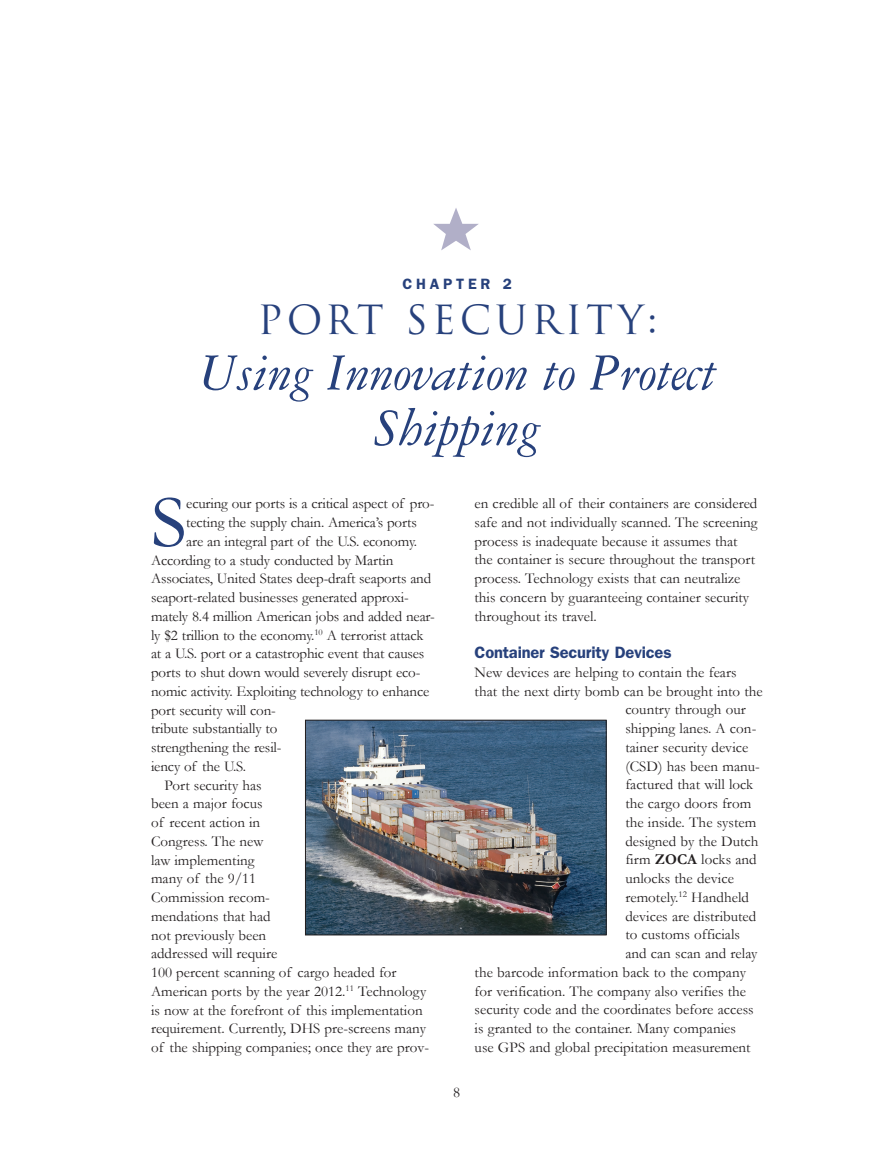
<style>
.page{position:relative;width:891px;height:1161px;background:#fff}
.page>*{position:absolute;margin:0;border:0;box-sizing:border-box;transform-origin:0 0}
.First_Para{font:75.15px "Garamond";color:#27417c}
.Chapter_Title{font:italic 55.5px/55.5px "Garamond Three";letter-spacing:-.01em;color:#27417c;text-align:center}
.Chapter_Title_2{font:39.15px "Trajan";letter-spacing:.1em;color:#27417c}
.A_head{font:600 16.5px "Franklin Gothic";letter-spacing:-.01em;color:#27417c}
.Body_Text{font:15px/18.8px "Garamond";color:#231f20}
.First_Para-2{font:15px "Garamond";letter-spacing:-.01em;color:#231f20}
.t1{font:600 15px "Franklin Gothic";color:#27417c}
.s1{font-weight:700}
</style>
<div class="page">
<img style="left:307px;top:722px;width:298px;height:211px">
<div style="left:305px;top:720px;width:302px;height:215px;border:1px solid #231f20"></div>
<p class="t1" style="left:403px;top:275px;width:111px">Cha pt er 2</p>
<p class="Chapter_Title_2" style="left:258px;top:296px;width:401px">PORT SECURITY:</p>
<p class="Chapter_Title" style="left:199px;top:346px;width:519px">Using Innovation to Protect<br>Shipping</p>
<p class="First_Para" style="left:151px;top:477px;width:37px">S</p>
<p class="First_Para-2" style="left:186px;top:495px;width:250px">ecuring our ports is a critical aspect of pro-</p>
<p class="First_Para-2" style="left:186px;top:513px;width:232px">tecting the supply chain. America’s ports</p>
<p class="First_Para-2" style="left:186px;top:532px;width:232px">are an integral part of the U.S. economy.</p>
<p class="First_Para-2" style="left:151px;top:551px;width:244px">According to a study conducted by Martin</p>
<p class="First_Para-2" style="left:151px;top:570px;width:282px">Associates, United States deep-draft seaports and</p>
<p class="First_Para-2" style="left:151px;top:588px;width:259px">seaport-related businesses generated approxi-</p>
<p class="First_Para-2" style="left:151px;top:607px;width:285px">mately 8.4 million American jobs and added near-</p>
<p class="First_Para-2" style="left:151px;top:626px;width:274px">ly $2 trillion to the economy.<sup>10</sup> A terrorist attack</p>
<p class="First_Para-2" style="left:151px;top:645px;width:275px">at a U.S. port or a catastrophic event that causes</p>
<p class="First_Para-2" style="left:151px;top:663px;width:271px">ports to shut down would severely disrupt eco-</p>
<p class="First_Para-2" style="left:151px;top:682px;width:280px">nomic activity. Exploiting technology to enhance</p>
<p class="First_Para-2" style="left:151px;top:701px;width:126px">port security will con-</p>
<p class="First_Para-2" style="left:151px;top:720px;width:128px">tribute substantially to</p>
<p class="First_Para-2" style="left:151px;top:738px;width:132px">strengthening the resil-</p>
<p class="First_Para-2" style="left:151px;top:757px;width:96px">iency of the U.S.</p>
<p class="Body_Text" style="left:151px;top:775px;width:280px;text-indent:14px">Port security has<br>been a major focus<br>of recent action in<br>Congress. The new<br>law implementing<br>many of the 9/11<br>Commission recom-<br>mendations that had<br>not previously been<br>addressed will require<br>100 percent scanning of cargo headed for<br>American ports by the year 2012.<sup>11</sup> Technology is now at the forefront of this implementation requirement. Currently, DHS pre-screens many of the shipping companies; once they are prov-</p>
<p class="Body_Text" style="left:475px;top:494px;width:284px">en credible all of their containers are considered safe and not individually scanned. The screening process is inadequate because it assumes that the container is secure throughout the transport process. Technology exists that can neutralize this concern by guaranteeing container security throughout its travel.</p>
<p class="A_head" style="left:475px;top:643px;width:199px">Container Security Devices</p>
<p class="Body_Text" style="left:475px;top:663px;width:264px">New devices are helping to contain the fears</p>
<p class="Body_Text" style="left:475px;top:681px;width:290px">that the next dirty bomb can be brought into the</p>
<p class="Body_Text" style="left:625px;top:700px;width:122px">country through our</p>
<p class="Body_Text" style="left:625px;top:719px;width:133px">shipping lanes. A con-</p>
<p class="Body_Text" style="left:625px;top:738px;width:125px">tainer security device</p>
<p class="Body_Text" style="left:625px;top:756px;width:136px">(CSD) has been manu-</p>
<p class="Body_Text" style="left:625px;top:775px;width:129px">factured that will lock</p>
<p class="Body_Text" style="left:625px;top:794px;width:127px">the cargo doors from</p>
<p class="Body_Text" style="left:625px;top:813px;width:133px">the inside. The system</p>
<p class="Body_Text" style="left:625px;top:831px;width:135px">designed by the Dutch</p>
<p class="Body_Text" style="left:625px;top:850px;width:133px">firm <span class="s1">ZOCA</span> locks and</p>
<p class="Body_Text" style="left:625px;top:869px;width:110px">unlocks the device</p>
<p class="Body_Text" style="left:625px;top:888px;width:125px">remotely.<sup>12</sup> Handheld</p>
<p class="Body_Text" style="left:625px;top:906px;width:133px">devices are distributed</p>
<p class="Body_Text" style="left:625px;top:925px;width:116px">to customs officials</p>
<p class="Body_Text" style="left:625px;top:944px;width:134px">and can scan and relay</p>
<p class="Body_Text" style="left:475px;top:963px;width:273px">the barcode information back to the company</p>
<p class="Body_Text" style="left:475px;top:981px;width:273px">for verification. The company also verifies the</p>
<p class="Body_Text" style="left:475px;top:1000px;width:281px">security code and the coordinates before access</p>
<p class="Body_Text" style="left:475px;top:1019px;width:263px">is granted to the container. Many companies</p>
<p class="Body_Text" style="left:475px;top:1038px;width:278px">use GPS and global precipitation measurement</p>
</div>
